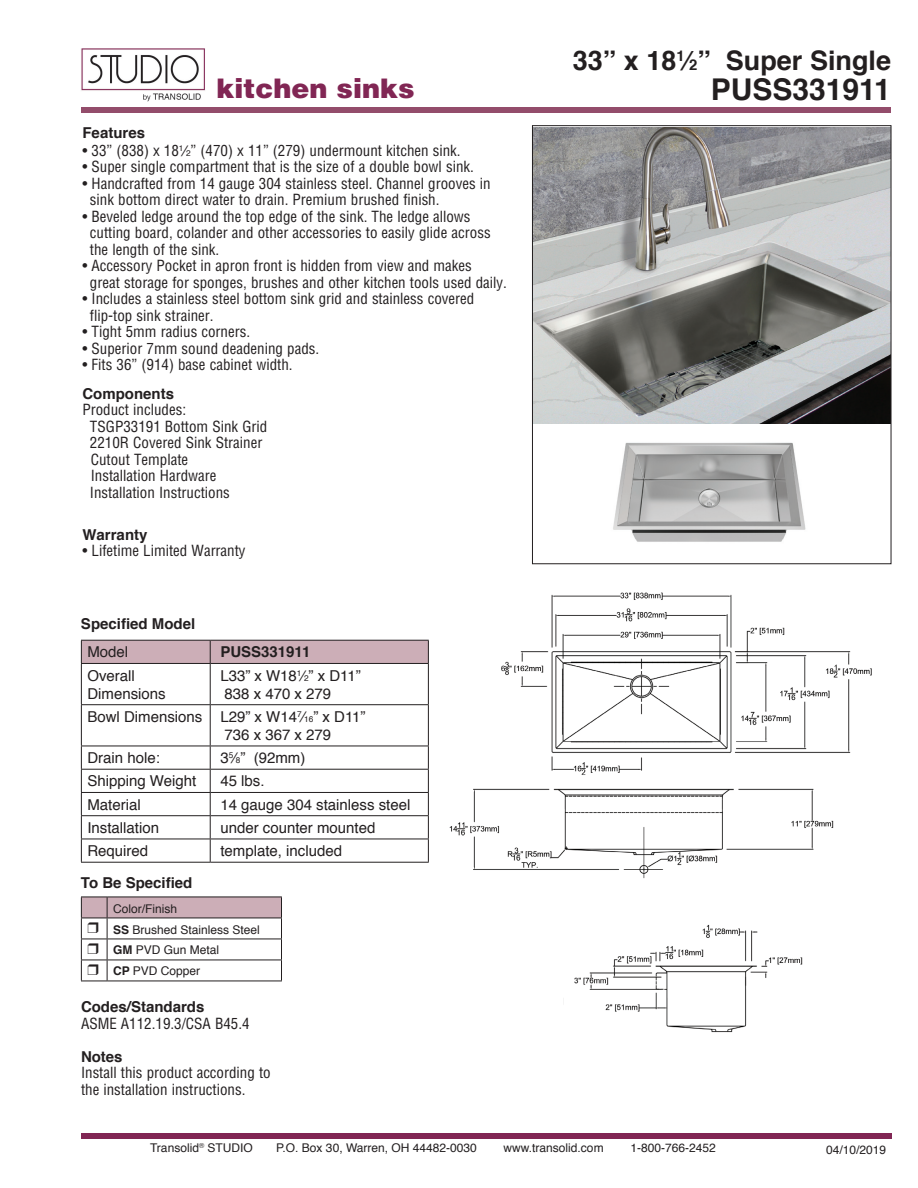
<style>
.page{position:relative;width:918px;height:1188px;background:#fff}
.page>*{position:absolute;margin:0;border:0;box-sizing:border-box;transform-origin:0 0}
.t1{font:700 30px "Helvetica";color:#231f20}
.t2{font:700 27px "Helvetica";color:#231f20}
.t3{font:900 27px "Helvetica";color:#812654}
.t4{font:condensed 15px/16.5px "Helvetica";color:#231f20}
.t5{font:15px/18px "Helvetica";color:#231f20}
.t6{font:700 15px "Helvetica";color:#231f20}
.t7{font:12px/21px "Helvetica";color:#231f20}
.s1{font-stretch:normal}
.s2{font-stretch:normal;font-size:8.25px}
.s3{font-size:8.25px}
.s4{font-weight:700}
.s5{font-size:14.85px}
</style>
<div class="page">
<img style="left:81px;top:48px;width:124px;height:54px">
<div style="left:81px;top:107px;width:810px;height:6px;background:#934d6b"></div>
<div style="left:81px;top:1134px;width:810px;height:5px;background:#812654"></div>
<img style="left:534px;top:127px;width:355px;height:296px">
<img style="left:501px;top:592px;width:371px;height:183px">
<hr style="left:81px;top:663px;width:129px;height:1px;background:#231f20">
<hr style="left:81px;top:664px;width:1px;height:40px;background:#231f20">
<hr style="left:81px;top:705px;width:1px;height:41px;background:#231f20">
<hr style="left:81px;top:746px;width:129px;height:1px;background:#231f20">
<hr style="left:81px;top:769px;width:129px;height:1px;background:#231f20">
<hr style="left:81px;top:792px;width:129px;height:1px;background:#231f20">
<hr style="left:81px;top:815px;width:129px;height:1px;background:#231f20">
<hr style="left:81px;top:839px;width:129px;height:1px;background:#231f20">
<svg style="left:81px;top:746px;width:1px;height:116px"></svg>
<hr style="left:81px;top:862px;width:129px;height:1px;background:#231f20">
<hr style="left:210px;top:663px;width:219px;height:1px;background:#231f20">
<hr style="left:210px;top:664px;width:1px;height:40px;background:#231f20">
<hr style="left:428px;top:664px;width:1px;height:40px;background:#231f20">
<hr style="left:210px;top:705px;width:1px;height:41px;background:#231f20">
<hr style="left:428px;top:705px;width:1px;height:41px;background:#231f20">
<hr style="left:210px;top:746px;width:219px;height:1px;background:#231f20">
<hr style="left:210px;top:769px;width:219px;height:1px;background:#231f20">
<hr style="left:210px;top:792px;width:219px;height:1px;background:#231f20">
<hr style="left:210px;top:815px;width:219px;height:1px;background:#231f20">
<hr style="left:210px;top:839px;width:219px;height:1px;background:#231f20">
<svg style="left:210px;top:746px;width:1px;height:116px"></svg>
<svg style="left:428px;top:746px;width:1px;height:116px"></svg>
<hr style="left:210px;top:862px;width:219px;height:1px;background:#231f20">
<div style="left:81px;top:640px;width:348px;height:23px;background:#ccaeb7"></div>
<hr style="left:81px;top:704px;width:129px;height:1px;background:#231f20">
<hr style="left:210px;top:704px;width:219px;height:1px;background:#231f20">
<img style="left:613px;top:442px;width:193px;height:100px">
<img style="left:449px;top:788px;width:385px;height:91px">
<img style="left:574px;top:924px;width:229px;height:109px">
<div style="left:532px;top:125px;width:359px;height:439px;border:1px solid #231f20"></div>
<svg style="left:81px;top:897px;width:201px;height:85px"></svg>
<h2 class="t3" style="left:217px;top:71px;width:200px">kitchen sinks</h2>
<p class="t6" style="left:82px;top:121px;width:64px">Features</p>
<p class="t4" style="left:82px;top:142px;width:380px">• 33” (838) x 18<sup>1</sup><span class="s1">⁄</span><span class="s2">2</span>” (470) x 11” (279) undermount kitchen sink.</p>
<p class="t4" style="left:82px;top:159px;width:393px">• Super single compartment that is the size of a double bowl sink.</p>
<p class="t4" style="left:90px;top:175px;width:402px;text-indent:-8px">• Handcrafted from 14 gauge 304 stainless steel. Channel grooves in sink bottom direct water to drain. Premium brushed finish.</p>
<p class="t4" style="left:90px;top:208px;width:402px;text-indent:-8px">• Beveled ledge around the top edge of the sink. The ledge allows cutting board, colander and other accessories to easily glide across the length of the sink.</p>
<p class="t4" style="left:90px;top:258px;width:418px;text-indent:-8px">• Accessory Pocket in apron front is hidden from view and makes<br>great storage for sponges, brushes and other kitchen tools used daily.</p>
<p class="t4" style="left:90px;top:291px;width:386px;text-indent:-8px">• Includes a stainless steel bottom sink grid and stainless covered flip-top sink strainer.</p>
<p class="t4" style="left:82px;top:324px;width:169px">• Tight 5mm radius corners.</p>
<p class="t4" style="left:82px;top:340px;width:238px">• Superior 7mm sound deadening pads.</p>
<p class="t4" style="left:82px;top:357px;width:212px">• Fits 36” (914) base cabinet width.</p>
<p class="t6" style="left:82px;top:382px;width:93px">Components</p>
<p class="t4" style="left:90px;top:402px;width:179px;text-indent:-8px">Product includes:<br>TSGP33191 Bottom Sink Grid<br>2210R Covered Sink Strainer<br>Cutout Template<br>Installation Hardware<br>Installation Instructions</p>
<p class="t6" style="left:82px;top:523px;width:67px">Warranty</p>
<p class="t4" style="left:82px;top:543px;width:165px">• Lifetime Limited Warranty</p>
<p class="t6" style="left:81px;top:612px;width:116px">Specified Model</p>
<p class="t5" style="left:87px;top:644px;width:42px">Model</p>
<p class="t6" style="left:220px;top:640px;width:92px">PUSS331911</p>
<p class="t5" style="left:87px;top:667px;width:80px">Overall<br>Dimensions</p>
<p class="t5" style="left:220px;top:667px;width:142px">L33” x W18<sup>1</sup>⁄<span class="s3">2</span>” x D11”<br>838 x 470 x 279</p>
<p class="t5" style="left:225px;top:708px;width:143px;text-indent:-137px">Bowl Dimensions L29” x W14<sup>7</sup>⁄<span class="s3">16</span>” x D11”<br>736 x 367 x 279</p>
<p class="t5" style="left:87px;top:749px;width:74px">Drain hole:</p>
<p class="t5" style="left:220px;top:749px;width:87px">3<sup>5</sup>⁄<span class="s3">8</span>” (92mm)</p>
<p class="t5" style="left:87px;top:773px;width:110px">Shipping Weight</p>
<p class="t5" style="left:220px;top:773px;width:46px">45 lbs.</p>
<p class="t5" style="left:87px;top:796px;width:55px">Material</p>
<p class="t5" style="left:220px;top:796px;width:192px">14 gauge 304 stainless steel</p>
<p class="t5" style="left:87px;top:819px;width:73px">Installation</p>
<p class="t5" style="left:220px;top:819px;width:157px">under counter mounted</p>
<p class="t5" style="left:87px;top:842px;width:62px">Required</p>
<p class="t5" style="left:220px;top:842px;width:123px">template, included</p>
<p class="t6" style="left:81px;top:871px;width:113px">To Be Specified</p>
<p class="t7" style="left:113px;top:899px;width:148px">Color/Finish<br><span class="s4">SS</span> Brushed Stainless Steel</p>
<p class="t7" style="left:113px;top:940px;width:108px"><span class="s4">GM</span> PVD Gun Metal<br><span class="s4">CP</span> PVD Copper</p>
<p class="t6" style="left:81px;top:995px;width:125px">Codes/Standards</p>
<p class="t4" style="left:81px;top:1015px;width:170px">ASME A112.19.3/CSA B45.4</p>
<p class="t6" style="left:81px;top:1044px;width:43px">Notes</p>
<p class="t4" style="left:81px;top:1064px;width:191px">Install this product according to the installation instructions.</p>
<h2 class="t2" style="left:573px;top:38px;width:320px">33” x 18<sup>1</sup>⁄<span class="s5">2</span>” Super Single</h2>
<h1 class="t1" style="left:711px;top:65px;width:182px">PUSS331911</h1>
<p class="t7" style="left:150px;top:1137px;width:104px">Transolid<sup>®</sup> STUDIO</p>
<p class="t7" style="left:276px;top:1137px;width:202px">P.O. Box 30, Warren, OH 44482-0030</p>
<p class="t7" style="left:504px;top:1137px;width:102px">www.transolid.com</p>
<p class="t7" style="left:630px;top:1137px;width:87px">1-800-766-2452</p>
<p class="t7" style="left:826px;top:1139px;width:62px">04/10/2019</p>
</div>
